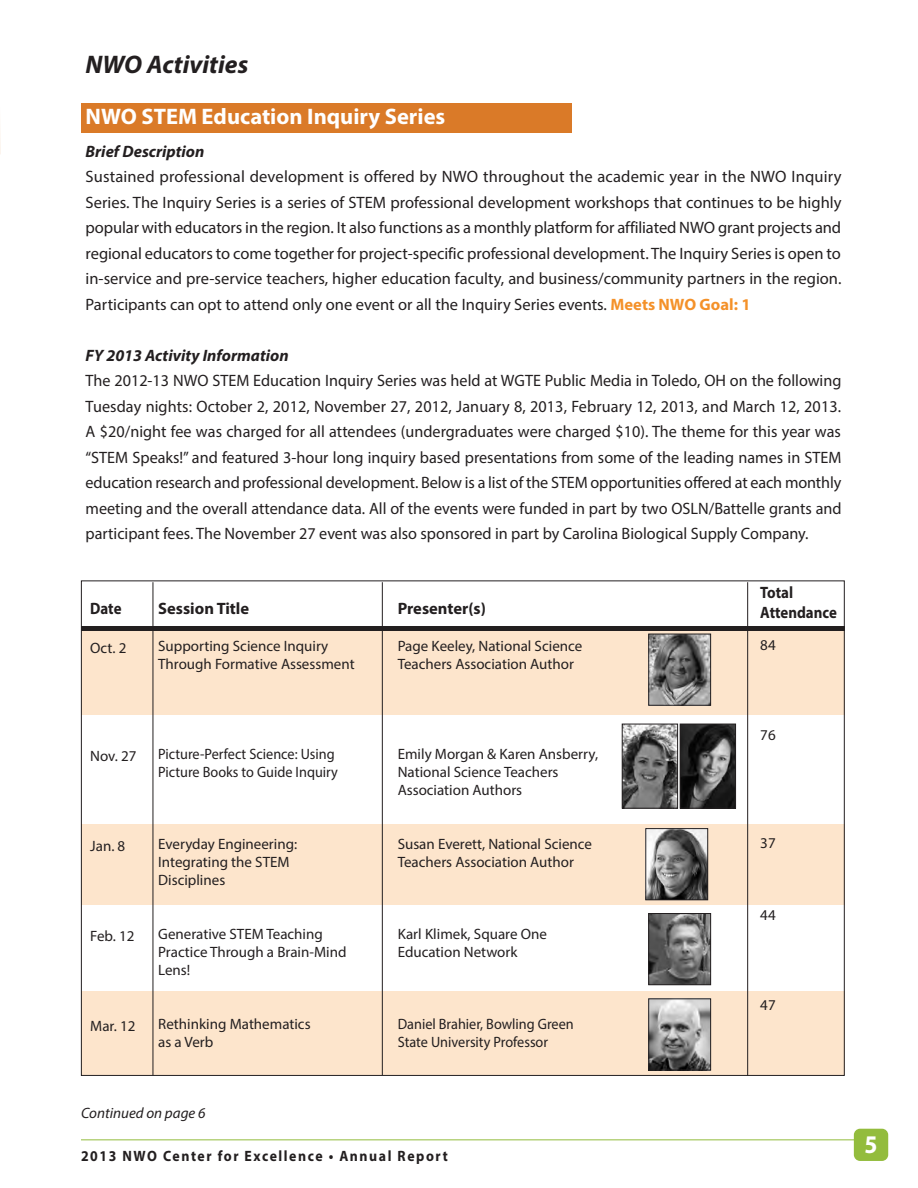
<style>
.page{position:relative;width:918px;height:1188px;background:#fff}
.page>*{position:absolute;margin:0;border:0;box-sizing:border-box;transform-origin:0 0}
.t1{font:italic 700 25.5px "Myriad Pro";color:#231f20}
.t2{font:700 25.5px "Myriad Pro";color:#fff;scale:.92 1}
.t3{font:700 22.5px "Myriad Pro";color:#fff}
.t4{font:16.5px/25.5px "Myriad Pro";color:#231f20;text-align:justify}
.t5{font:italic 700 16.5px "Myriad Pro";color:#231f20}
.t6{font:700 16.5px "Myriad Pro";color:#231f20}
.t7{font:700 16.5px/19.8px "Myriad Pro";color:#231f20;scale:.9 1}
.t8{font:15px/18px "Myriad Pro";color:#231f20}
.t9{font:15px/18px "Myriad Pro";color:#231f20;scale:.95 1}
.t10{font:700 15px "Myriad Pro";letter-spacing:.115em;color:#231f20;scale:.92 1}
.t11{font:italic 15px "Myriad Pro";color:#231f20}
.s1{font-weight:700;color:#f49129}
</style>
<div class="page">
<hr style="left:81px;top:1139px;width:781px;height:1px;background:#93bc3d">
<div style="left:854px;top:1129px;width:34px;height:32px;background:#93bc3d;border-radius:6px"></div>
<div style="left:81px;top:103px;width:491px;height:29px;background:#da7a28"></div>
<svg style="left:0;top:133px;width:1px;height:21px"></svg>
<div style="left:81px;top:629px;width:764px;height:86px;background:#fde5cc"></div>
<div style="left:81px;top:824px;width:764px;height:81px;background:#fde5cc"></div>
<div style="left:81px;top:992px;width:764px;height:83px;background:#fde5cc"></div>
<hr style="left:81px;top:626px;width:764px;height:4px;background:#231f20">
<hr style="left:382px;top:582px;width:1px;height:493px;background:#231f20">
<hr style="left:747px;top:582px;width:1px;height:494px;background:#231f20">
<hr style="left:153px;top:582px;width:1px;height:493px;background:#231f20">
<img style="left:651px;top:636px;width:58px;height:67px">
<div style="left:649px;top:634px;width:62px;height:71px;border:1px solid #231f20"></div>
<img style="left:624px;top:726px;width:52px;height:80px">
<div style="left:622px;top:724px;width:56px;height:84px;border:1px solid #231f20"></div>
<img style="left:682px;top:726px;width:52px;height:80px">
<div style="left:680px;top:724px;width:56px;height:84px;border:1px solid #231f20"></div>
<img style="left:648px;top:830px;width:58px;height:68px">
<div style="left:646px;top:828px;width:62px;height:72px;border:1px solid #231f20"></div>
<img style="left:651px;top:915px;width:58px;height:68px">
<div style="left:649px;top:913px;width:62px;height:72px;border:1px solid #231f20"></div>
<img style="left:651px;top:1001px;width:58px;height:67px">
<div style="left:649px;top:999px;width:62px;height:71px;border:1px solid #231f20"></div>
<h1 class="t1" style="left:86px;top:55px;width:164px">NWO Activities</h1>
<h2 class="t3" style="left:86px;top:108px;width:361px">NWO STEM Education Inquiry Series</h2>
<p class="t5" style="left:86px;top:145px;width:120px">Brief Description</p>
<p class="t4" style="left:86px;top:165px;width:758px">Sustained professional development is offered by NWO throughout the academic year in the NWO Inquiry Series. The Inquiry Series is a series of STEM professional development workshops that continues to be highly popular with educators in the region. It also functions as a monthly platform for affiliated NWO grant projects and regional educators to come together for project-specific professional development. The Inquiry Series is open to in-service and pre-service teachers, higher education faculty, and business/community partners in the region.<br>Participants can opt to attend only one event or all the Inquiry Series events. <span class="s1">Meets NWO Goal: 1</span></p>
<p class="t5" style="left:86px;top:349px;width:205px">FY 2013 Activity Information</p>
<p class="t4" style="left:86px;top:369px;width:757px">The 2012-13 NWO STEM Education Inquiry Series was held at WGTE Public Media in Toledo, OH on the following Tuesday nights: October 2, 2012, November 27, 2012, January 8, 2013, February 12, 2013, and March 12, 2013.<br>A $20/night fee was charged for all attendees (undergraduates were charged $10). The theme for this year was “STEM Speaks!” and featured 3-hour long inquiry based presentations from some of the leading names in STEM education research and professional development. Below is a list of the STEM opportunities offered at each monthly meeting and the overall attendance data. All of the events were funded in part by two OSLN/Battelle grants and participant fees. The November 27 event was also sponsored in part by Carolina Biological Supply Company.</p>
<p class="t7" style="left:90px;top:600px;width:36px">Date</p>
<p class="t8" style="left:90px;top:640px;width:38px">Oct. 2</p>
<p class="t6" style="left:158px;top:603px;width:92px">Session Title</p>
<p class="t8" style="left:158px;top:638px;width:198px">Supporting Science Inquiry<br>Through Formative Assessment</p>
<p class="t6" style="left:398px;top:603px;width:90px">Presenter(s)</p>
<p class="t8" style="left:398px;top:638px;width:186px">Page Keeley, National Science<br>Teachers Association Author</p>
<p class="t8" style="left:90px;top:748px;width:48px">Nov. 27</p>
<p class="t9" style="left:158px;top:746px;width:191px">Picture-Perfect Science: Using<br>Picture Books to Guide Inquiry</p>
<p class="t8" style="left:398px;top:746px;width:202px">Emily Morgan &amp; Karen Ansberry,<br>National Science Teachers<br>Association Authors</p>
<p class="t8" style="left:90px;top:838px;width:37px">Jan. 8</p>
<p class="t8" style="left:158px;top:836px;width:141px">Everyday Engineering:<br>Integrating the STEM<br>Disciplines</p>
<p class="t8" style="left:398px;top:836px;width:196px">Susan Everett, National Science<br>Teachers Association Author</p>
<p class="t8" style="left:90px;top:928px;width:46px">Feb. 12</p>
<p class="t8" style="left:158px;top:926px;width:190px">Generative STEM Teaching<br>Practice Through a Brain-Mind<br>Lens!</p>
<p class="t8" style="left:398px;top:926px;width:151px">Karl Klimek, Square One<br>Education Network</p>
<p class="t8" style="left:90px;top:1018px;width:47px">Mar. 12</p>
<p class="t8" style="left:158px;top:1016px;width:154px">Rethinking Mathematics as a Verb</p>
<p class="t9" style="left:398px;top:1016px;width:187px">Daniel Brahier, Bowling Green<br>State University Professor</p>
<p class="t11" style="left:81px;top:1108px;width:126px">Continued on page 6</p>
<p class="t10" style="left:81px;top:1150px;width:400px">2013 NWO Center for Excellence • Annual Report</p>
<p class="t7" style="left:760px;top:584px;width:87px">Total<br>Attendance</p>
<p class="t8" style="left:760px;top:638px;width:17px">84</p>
<p class="t8" style="left:760px;top:728px;width:17px">76</p>
<p class="t8" style="left:760px;top:836px;width:17px">37</p>
<p class="t8" style="left:760px;top:908px;width:17px">44</p>
<p class="t8" style="left:760px;top:998px;width:17px">47</p>
<h1 class="t2" style="left:864px;top:1135px;width:16px">5</h1>
</div>
